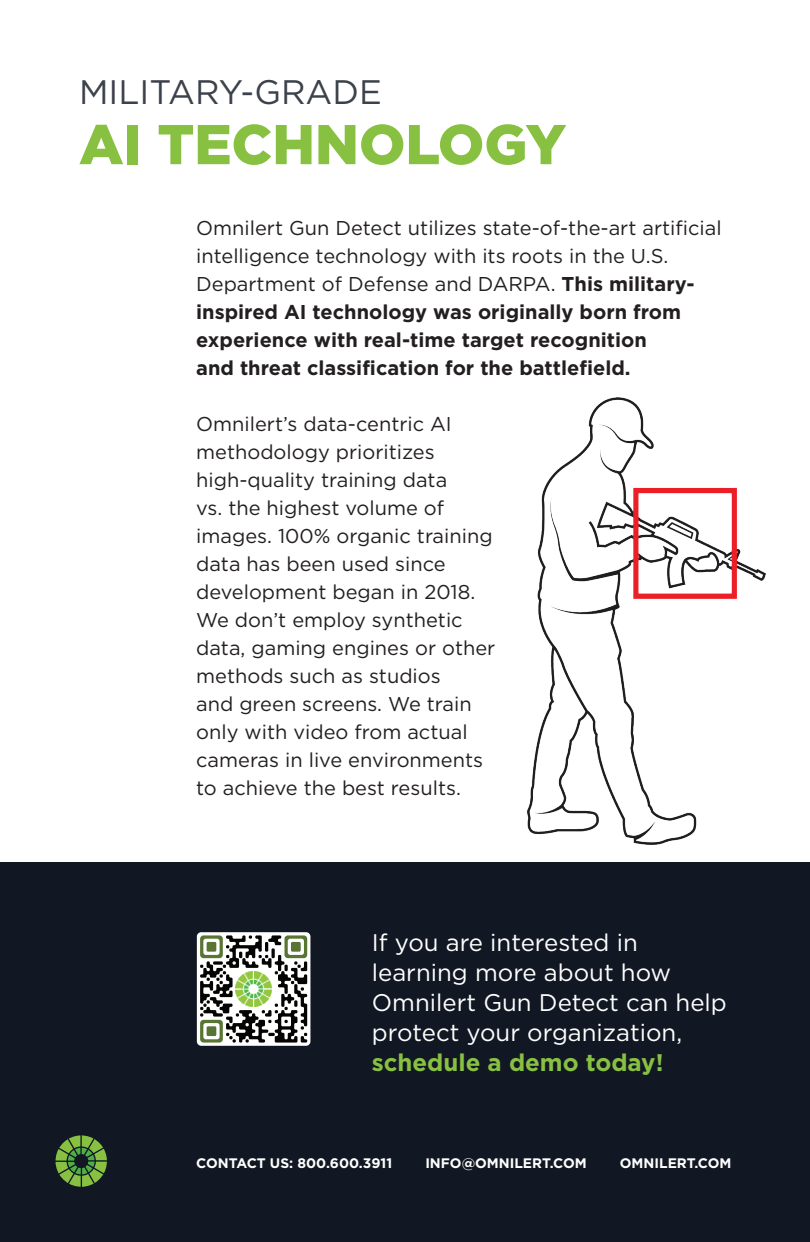
<style>
.page{position:relative;width:810px;height:1242px;background:#fff}
.page>*{position:absolute;margin:0;border:0;box-sizing:border-box;transform-origin:0 0}
.t1{font:900 56px "Gotham";color:#88c142}
.t2{font:34px "Gotham";color:#3c424b}
.t3{font:24px/30px "Gotham";color:#fff}
.t4{font:700 24px "Gotham";color:#88c142}
.t5{font:20px/28px "Gotham";color:#231f20}
.t6{font:700 20px/28px "Gotham";color:#231f20}
.t7{font:700 13.8px "Gotham";color:#fff}
.s1{font-weight:400}
</style>
<div class="page">
<img style="left:527px;top:397px;width:239px;height:448px">
<div style="left:0;top:863px;width:810px;height:379px;background:#121823"></div>
<svg style="left:56px;top:1135px;width:51px;height:52px"></svg>
<div style="left:197px;top:932px;width:113px;height:114px;background:#fff;border-radius:4px"></div>
<svg style="left:200px;top:935px;width:107px;height:108px"></svg>
<img style="left:236px;top:971px;width:36px;height:36px">
<h2 class="t2" style="left:79px;top:70px;width:304px">MILITARY-GRADE</h2>
<h1 class="t1" style="left:79px;top:106px;width:489px">AI TECHNOLOGY</h1>
<p class="t6" style="left:196px;top:214px;width:527px"><span class="s1">Omnilert Gun Detect utilizes state-of-the-art artificial intelligence technology with its roots in the U.S.<br>Department of Defense and DARPA.</span> This military&shy;inspired AI technology was originally born from experience with real-time target recognition<br>and threat classification for the battlefield.</p>
<p class="t5" style="left:196px;top:410px;width:301px">Omnilert’s data-centric AI methodology prioritizes high-quality training data<br>vs. the highest volume of images. 100% organic training data has been used since development began in 2018.<br>We don’t employ synthetic data, gaming engines or other methods such as studios<br>and green screens. We train only with video from actual cameras in live environments to achieve the best results.</p>
<p class="t3" style="left:372px;top:927px;width:356px">If you are interested in learning more about how<br>Omnilert Gun Detect can help protect your organization,</p>
<p class="t4" style="left:372px;top:1049px;width:293px">schedule a demo today!</p>
<p class="t7" style="left:196px;top:1155px;width:198px">CONTACT US: 800.600.3911</p>
<p class="t7" style="left:425px;top:1155px;width:163px">INFO@OMNILERT.COM</p>
<p class="t7" style="left:620px;top:1155px;width:113px">OMNILERT.COM</p>
</div>
